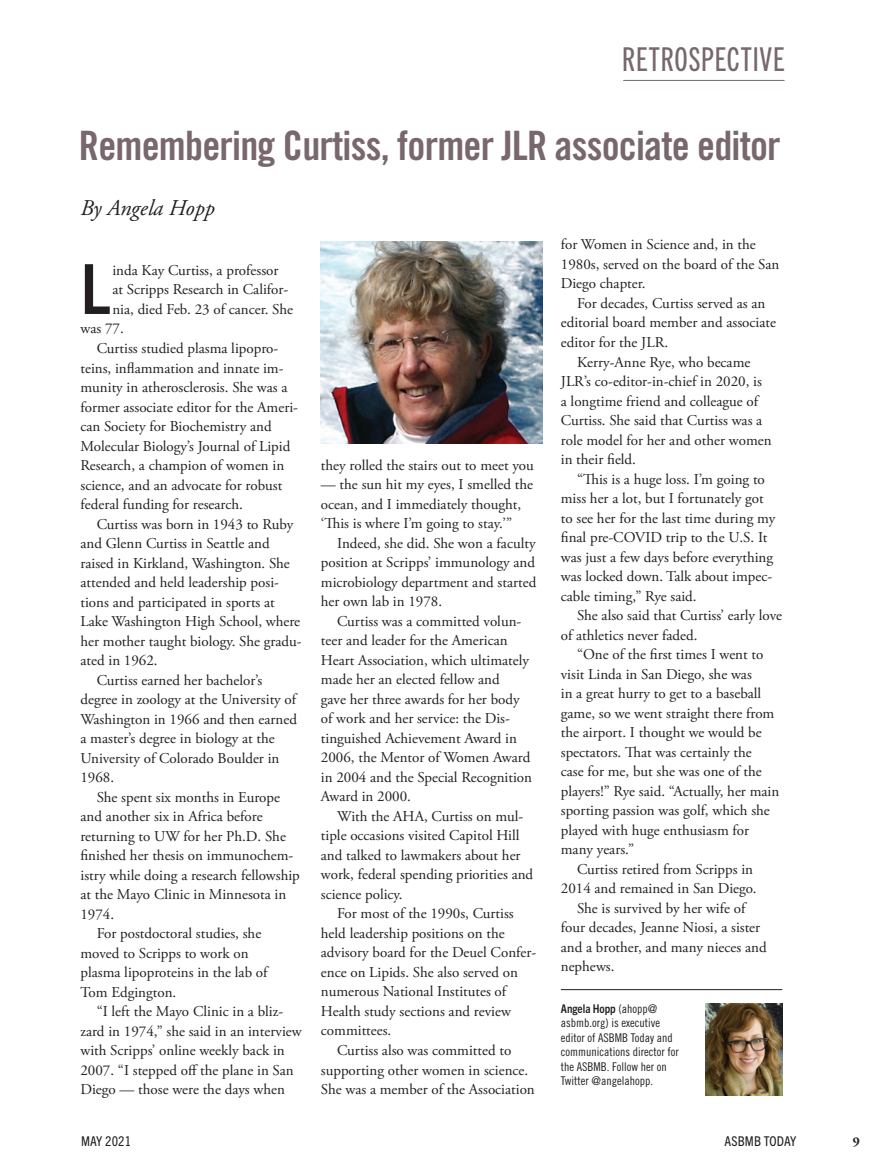
<style>
.page{position:relative;width:891px;height:1175px;background:#fff}
.page>*{position:absolute;margin:0;border:0;box-sizing:border-box;transform-origin:0 0}
.Drop_cap_text{font:700 condensed 69.3px "Trade Gothic Next LT Pro";color:#231f20}
.Header_largest{font:40.5px "Trade Gothic Bold Cond Twenty";letter-spacing:-.02em;color:#78676c}
.A_NEW_kicker_style_n{font:33px "Trade Gothic Next LT Pro Cm";letter-spacing:.025em;color:#78676c}
.Award_text{font:italic 22.5px "Adobe Garamond Pro";color:#231f20}
.Award_text-2{font:15px/19.5px "Adobe Garamond Pro";color:#231f20}
.Drop_cap_text-2{font:15px "Adobe Garamond Pro";color:#231f20}
.t1{font:condensed 13.5px "Trade Gothic Next LT Pro";letter-spacing:.01em;color:#231f20}
.t2{font:700 13.5px "Adobe Garamond Pro";color:#231f20}
.Bio_box_text{font:12px/14.4px "Trade Gothic LT Pro Cn 18";color:#231f20}
.s1{font-family:"Trade Gothic Next LT Pro";font-weight:700;font-stretch:condensed}
</style>
<div class="page">
<hr style="left:623px;top:80px;width:162px;height:1px;background:#78676c">
<hr style="left:561px;top:989px;width:221px;height:1px;background:#231f20">
<img style="left:706px;top:1003px;width:76px;height:92px">
<img style="left:321px;top:241px;width:221px;height:202px">
<p class="A_NEW_kicker_style_n" style="left:622px;top:37px;width:164px">RETROSPECTIVE</p>
<p class="Header_largest" style="left:79px;top:121px;width:703px">Remembering Curtiss, former JLR associate editor</p>
<p class="Award_text" style="left:80px;top:194px;width:136px">By Angela Hopp</p>
<p class="Drop_cap_text" style="left:80px;top:241px;width:31px">L</p>
<p class="Drop_cap_text-2" style="left:112px;top:261px;width:168px">inda Kay Curtiss, a professor</p>
<p class="Drop_cap_text-2" style="left:112px;top:281px;width:177px">at Scripps Research in Califor-</p>
<p class="Drop_cap_text-2" style="left:112px;top:300px;width:182px">nia, died Feb. 23 of cancer. She</p>
<p class="Drop_cap_text-2" style="left:80px;top:320px;width:45px">was 77.</p>
<p class="Award_text-2" style="left:80px;top:339px;width:219px;text-indent:16px">Curtiss studied plasma lipopro&shy;teins, inflammation and innate im&shy;munity in atherosclerosis. She was a former associate editor for the Ameri&shy;can Society for Biochemistry and Molecular Biology’s Journal of Lipid Research, a champion of women in science, and an advocate for robust federal funding for research.</p>
<p class="Award_text-2" style="left:80px;top:514px;width:223px;text-indent:16px">Curtiss was born in 1943 to Ruby and Glenn Curtiss in Seattle and raised in Kirkland, Washington. She attended and held leadership posi&shy;tions and participated in sports at<br>Lake Washington High School, where her mother taught biology. She gradu&shy;ated in 1962.</p>
<p class="Award_text-2" style="left:80px;top:670px;width:218px;text-indent:16px">Curtiss earned her bachelor’s degree in zoology at the University of<br>Washington in 1966 and then earned a master’s degree in biology at the<br>University of Colorado Boulder in<br>1968.</p>
<p class="Award_text-2" style="left:80px;top:787px;width:221px;text-indent:16px">She spent six months in Europe and another six in Africa before returning to UW for her Ph.D. She finished her thesis on immunochem&shy;istry while doing a research fellowship at the Mayo Clinic in Minnesota in<br>1974.</p>
<p class="Award_text-2" style="left:80px;top:924px;width:189px;text-indent:16px">For postdoctoral studies, she moved to Scripps to work on plasma lipoproteins in the lab of<br>Tom Edgington.</p>
<p class="Award_text-2" style="left:80px;top:1002px;width:223px;text-indent:16px">“I left the Mayo Clinic in a bliz&shy;zard in 1974,” she said in an interview with Scripps’ online weekly back in 2007. “I stepped off the plane in San Diego — those were the days when</p>
<p class="Award_text-2" style="left:321px;top:456px;width:214px">they rolled the stairs out to meet you</p>
<p class="Award_text-2" style="left:321px;top:475px;width:214px">— the sun hit my eyes, I smelled the ocean, and I immediately thought, ‘This is where I’m going to stay.’”</p>
<p class="Award_text-2" style="left:321px;top:534px;width:217px;text-align:justify;text-indent:16px">Indeed, she did. She won a faculty position at Scripps’ immunology and microbiology department and started her own lab in 1978.</p>
<p class="Award_text-2" style="left:321px;top:612px;width:213px;text-indent:16px">Curtiss was a committed volun&shy;teer and leader for the American<br>Heart Association, which ultimately made her an elected fellow and<br>gave her three awards for her body of work and her service: the Dis&shy;tinguished Achievement Award in<br>2006, the Mentor of Women Award in 2004 and the Special Recognition<br>Award in 2000.</p>
<p class="Award_text-2" style="left:321px;top:807px;width:214px;text-indent:16px">With the AHA, Curtiss on mul&shy;tiple occasions visited Capitol Hill and talked to lawmakers about her work, federal spending priorities and science policy.</p>
<p class="Award_text-2" style="left:321px;top:904px;width:217px;text-indent:16px">For most of the 1990s, Curtiss held leadership positions on the advisory board for the Deuel Confer&shy;ence on Lipids. She also served on numerous National Institutes of<br>Health study sections and review committees.</p>
<p class="Award_text-2" style="left:321px;top:1041px;width:215px;text-align:center">Curtiss also was committed to supporting other women in science.<br>She was a member of the Association</p>
<p class="Award_text-2" style="left:561px;top:235px;width:220px">for Women in Science and, in the<br>1980s, served on the board of the San<br>Diego chapter.</p>
<p class="Award_text-2" style="left:561px;top:294px;width:217px;text-indent:16px">For decades, Curtiss served as an editorial board member and associate editor for the JLR.</p>
<p class="Award_text-2" style="left:561px;top:352px;width:212px;text-indent:16px">Kerry-Anne Rye, who became<br>JLR’s co-editor-in-chief in 2020, is a longtime friend and colleague of<br>Curtiss. She said that Curtiss was a role model for her and other women in their field.</p>
<p class="Award_text-2" style="left:561px;top:469px;width:216px;text-indent:16px">“This is a huge loss. I’m going to miss her a lot, but I fortunately got to see her for the last time during my final pre-COVID trip to the U.S. It was just a few days before everything was locked down. Talk about impec&shy;cable timing,” Rye said.</p>
<p class="Award_text-2" style="left:561px;top:606px;width:223px;text-indent:16px">She also said that Curtiss’ early love of athletics never faded.</p>
<p class="Award_text-2" style="left:561px;top:645px;width:220px;text-indent:16px">“One of the first times I went to visit Linda in San Diego, she was<br>in a great hurry to get to a baseball game, so we went straight there from the airport. I thought we would be spectators. That was certainly the<br>case for me, but she was one of the players!” Rye said. “Actually, her main sporting passion was golf, which she played with huge enthusiasm for many years.”</p>
<p class="Award_text-2" style="left:561px;top:859px;width:197px;text-align:right">Curtiss retired from Scripps in<br>2014 and remained in San Diego.</p>
<p class="Award_text-2" style="left:561px;top:898px;width:207px;text-indent:16px">She is survived by her wife of four decades, Jeanne Niosi, a sister and a brother, and many nieces and nephews.</p>
<p class="Bio_box_text" style="left:561px;top:1001px;width:119px"><span class="s1">Angela Hopp</span> (ahopp@ asbmb.org) is executive editor of ASBMB Today and communications director for the ASBMB. Follow her on<br>Twitter @angelahopp.</p>
<p class="t1" style="left:81px;top:1131px;width:52px">MAY 2021</p>
<p class="t1" style="left:725px;top:1131px;width:73px">ASBMB TODAY</p>
<p class="t2" style="left:853px;top:1133px;width:9px">9</p>
</div>
